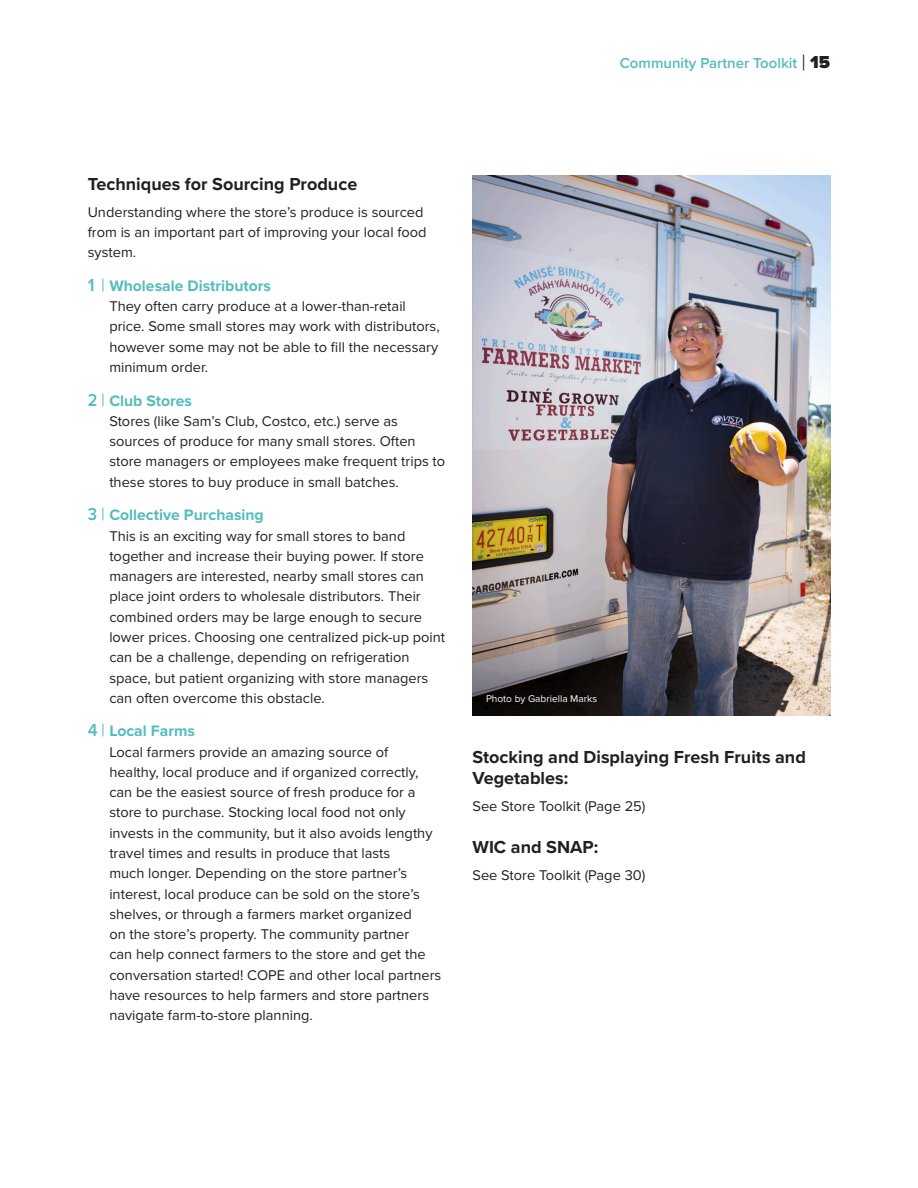
<style>
.page{position:relative;width:918px;height:1188px;background:#fff}
.page>*{position:absolute;margin:0;border:0;box-sizing:border-box;transform-origin:0 0}
.t1{font:700 18px/21px "Proxima Nova";color:#231f20}
.t2{font:700 15.75px "Proxima Nova";color:#54bcbe}
.t3{font:600 15px "Proxima Nova";color:#54bcbe}
.t4{font:14.7px/20.2px "Proxima Nova";color:#231f20}
.t5{font:10.2px "Proxima Nova";color:#fff}
.s1{font-weight:400;font-size:22.5px;color:#231f20}
.s2{font-weight:900;font-size:18px;color:#231f20}
.s3{font-weight:600;font-size:18px}
.s4{font-weight:400;font-size:18px}
</style>
<div class="page">
<img style="left:472px;top:176px;width:358px;height:540px">
<p class="t3" style="left:620px;top:54px;width:212px">Community Partner Toolkit <span class="s1">|</span> <span class="s2">15</span></p>
<p class="t1" style="left:88px;top:174px;width:271px">Techniques for Sourcing Produce</p>
<p class="t4" style="left:88px;top:202px;width:340px">Understanding where the store’s produce is sourced from is an important part of improving your local food system.</p>
<p class="t2" style="left:88px;top:276px;width:185px"><span class="s3">1</span> <span class="s4">|</span> Wholesale Distributors</p>
<p class="t4" style="left:109px;top:297px;width:332px">They often carry produce at a lower-than-retail price. Some small stores may work with distributors, however some may not be able to fill the necessary minimum order.</p>
<p class="t2" style="left:88px;top:391px;width:106px"><span class="s3">2</span> <span class="s4">|</span> Club Stores</p>
<p class="t4" style="left:109px;top:411px;width:337px">Stores (like Sam’s Club, Costco, etc.) serve as sources of produce for many small stores. Often store managers or employees make frequent trips to these stores to buy produce in small batches.</p>
<p class="t2" style="left:88px;top:506px;width:178px"><span class="s3">3</span> <span class="s4">|</span> Collective Purchasing</p>
<p class="t4" style="left:109px;top:526px;width:337px">This is an exciting way for small stores to band together and increase their buying power. If store managers are interested, nearby small stores can place joint orders to wholesale distributors. Their combined orders may be large enough to secure lower prices. Choosing one centralized pick-up point can be a challenge, depending on refrigeration space, but patient organizing with store managers can often overcome this obstacle.</p>
<p class="t2" style="left:88px;top:722px;width:109px"><span class="s3">4</span> <span class="s4">|</span> Local Farms</p>
<p class="t4" style="left:109px;top:742px;width:333px">Local farmers provide an amazing source of healthy, local produce and if organized correctly, can be the easiest source of fresh produce for a store to purchase. Stocking local food not only invests in the community, but it also avoids lengthy travel times and results in produce that lasts<br>much longer. Depending on the store partner’s interest, local produce can be sold on the store’s shelves, or through a farmers market organized<br>on the store’s property. The community partner<br>can help connect farmers to the store and get the conversation started! COPE and other local partners have resources to help farmers and store partners navigate farm-to-store planning.</p>
<p class="t5" style="left:486px;top:693px;width:113px">Photo by Gabriella Marks</p>
<p class="t1" style="left:473px;top:748px;width:335px">Stocking and Displaying Fresh Fruits and<br>Vegetables:</p>
<p class="t4" style="left:472px;top:797px;width:175px">See Store Toolkit (Page 25)</p>
<p class="t1" style="left:472px;top:837px;width:127px">WIC and SNAP:</p>
<p class="t4" style="left:472px;top:865px;width:174px">See Store Toolkit (Page 30)</p>
</div>
